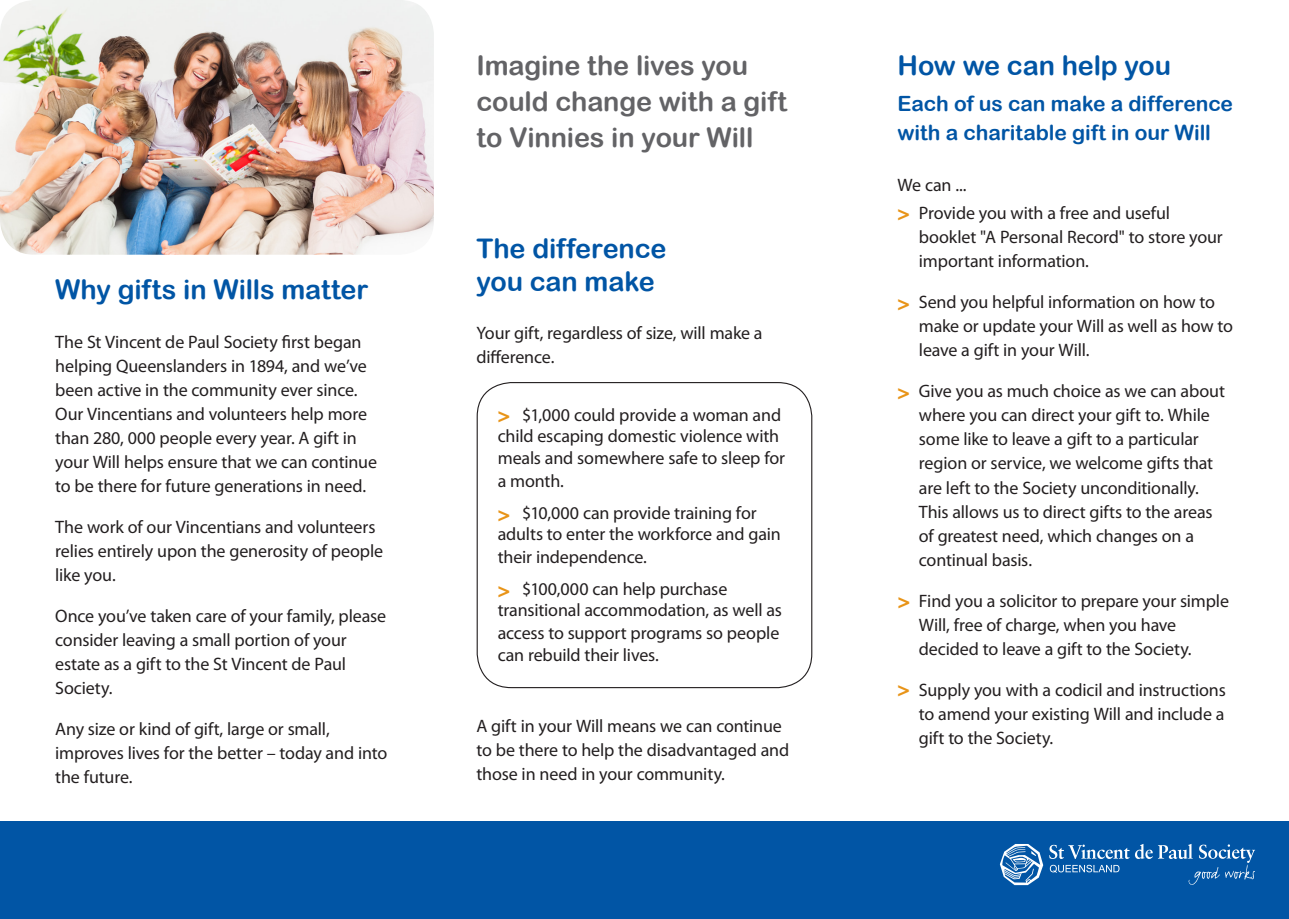
<style>
.page{position:relative;width:1289px;height:919px;background:#fff}
.page>*{position:absolute;margin:0;border:0;box-sizing:border-box;transform-origin:0 0}
.t1{font:27px/33.2px "Arial Rounded MT Bold";letter-spacing:-.005em;color:#0155a5}
.t2{font:27px/36px "Arial Rounded MT Bold";letter-spacing:-.005em;color:#636366}
.t3{font:21px/29px "Arial Rounded MT Bold";letter-spacing:-.005em;color:#0155a5}
.t4{font:700 21px "Helvetica";color:#e89418}
.t5{font:18px/24px "Myriad Pro";letter-spacing:-.01em;color:#231f20}
.s1{font-family:"Helvetica";font-weight:700;font-size:21px;color:#e89418}
</style>
<div class="page">
<div style="left:0;top:821px;width:1288px;height:97px;background:#0155a5"></div>
<svg style="left:999px;top:844px;width:44px;height:41px"></svg>
<svg style="left:1049px;top:844px;width:206px;height:40px"></svg>
<img style="left:0;top:0;width:434px;height:255px">
<div style="left:476px;top:382px;width:336px;height:306px;border:1px solid #231f20;border-radius:34px"></div>
<h1 class="t1" style="left:55px;top:272px;width:314px">Why gifts in Wills matter</h1>
<p class="t5" style="left:55px;top:330px;width:323px">The St Vincent de Paul Society first began helping Queenslanders in 1894, and we’ve been active in the community ever since.<br>Our Vincentians and volunteers help more than 280, 000 people every year. A gift in your Will helps ensure that we can continue to be there for future generations in need.</p>
<p class="t5" style="left:55px;top:515px;width:329px">The work of our Vincentians and volunteers relies entirely upon the generosity of people like you.</p>
<p class="t5" style="left:55px;top:604px;width:332px">Once you’ve taken care of your family, please consider leaving a small portion of your estate as a gift to the St Vincent de Paul Society.</p>
<p class="t5" style="left:55px;top:717px;width:333px">Any size or kind of gift, large or small, improves lives for the better – today and into the future.</p>
<h1 class="t2" style="left:476px;top:47px;width:312px">Imagine the lives you could change with a gift to Vinnies in your Will</h1>
<h1 class="t1" style="left:476px;top:231px;width:191px">The difference you can make</h1>
<p class="t5" style="left:476px;top:320px;width:288px">Your gift, regardless of size, will make a difference.</p>
<p class="t5" style="left:497px;top:403px;width:289px;line-height:22px"><span class="s1">&gt;</span> $1,000 could provide a woman and child escaping domestic violence with meals and somewhere safe to sleep for a month.</p>
<p class="t5" style="left:497px;top:502px;width:284px;line-height:21.8px"><span class="s1">&gt;</span> $10,000 can provide training for adults to enter the workforce and gain their independence.</p>
<p class="t5" style="left:497px;top:578px;width:286px;line-height:22px"><span class="s1">&gt;</span> $100,000 can help purchase transitional accommodation, as well as access to support programs so people can rebuild their lives.</p>
<p class="t5" style="left:476px;top:713px;width:314px">A gift in your Will means we can continue to be there to help the disadvantaged and those in need in your community.</p>
<h1 class="t1" style="left:897px;top:48px;width:275px">How we can help you</h1>
<p class="t3" style="left:897px;top:88px;width:337px">Each of us can make a difference with a charitable gift in our Will</p>
<p class="t5" style="left:918px;top:171px;width:252px;line-height:28.2px;text-indent:-21px">We can ...<br>Provide you with a free and useful</p>
<p class="t5" style="left:918px;top:225px;width:305px">booklet "A Personal Record" to store your important information.</p>
<p class="t5" style="left:918px;top:290px;width:316px">Send you helpful information on how to make or update your Will as well as how to leave a gift in your Will.</p>
<p class="t5" style="left:918px;top:379px;width:307px">Give you as much choice as we can about where you can direct your gift to. While some like to leave a gift to a particular region or service, we welcome gifts that are left to the Society unconditionally.<br>This allows us to direct gifts to the areas of greatest need, which changes on a continual basis.</p>
<p class="t5" style="left:918px;top:588px;width:312px">Find you a solicitor to prepare your simple<br>Will, free of charge, when you have decided to leave a gift to the Society.</p>
<p class="t5" style="left:918px;top:677px;width:308px;text-align:justify">Supply you with a codicil and instructions to amend your existing Will and include a gift to the Society.</p>
<p class="t4" style="left:897px;top:200px;width:14px">&gt;</p>
<p class="t4" style="left:897px;top:289px;width:14px">&gt;</p>
<p class="t4" style="left:897px;top:378px;width:14px">&gt;</p>
<p class="t4" style="left:897px;top:587px;width:14px">&gt;</p>
<p class="t4" style="left:897px;top:675px;width:14px">&gt;</p>
</div>
